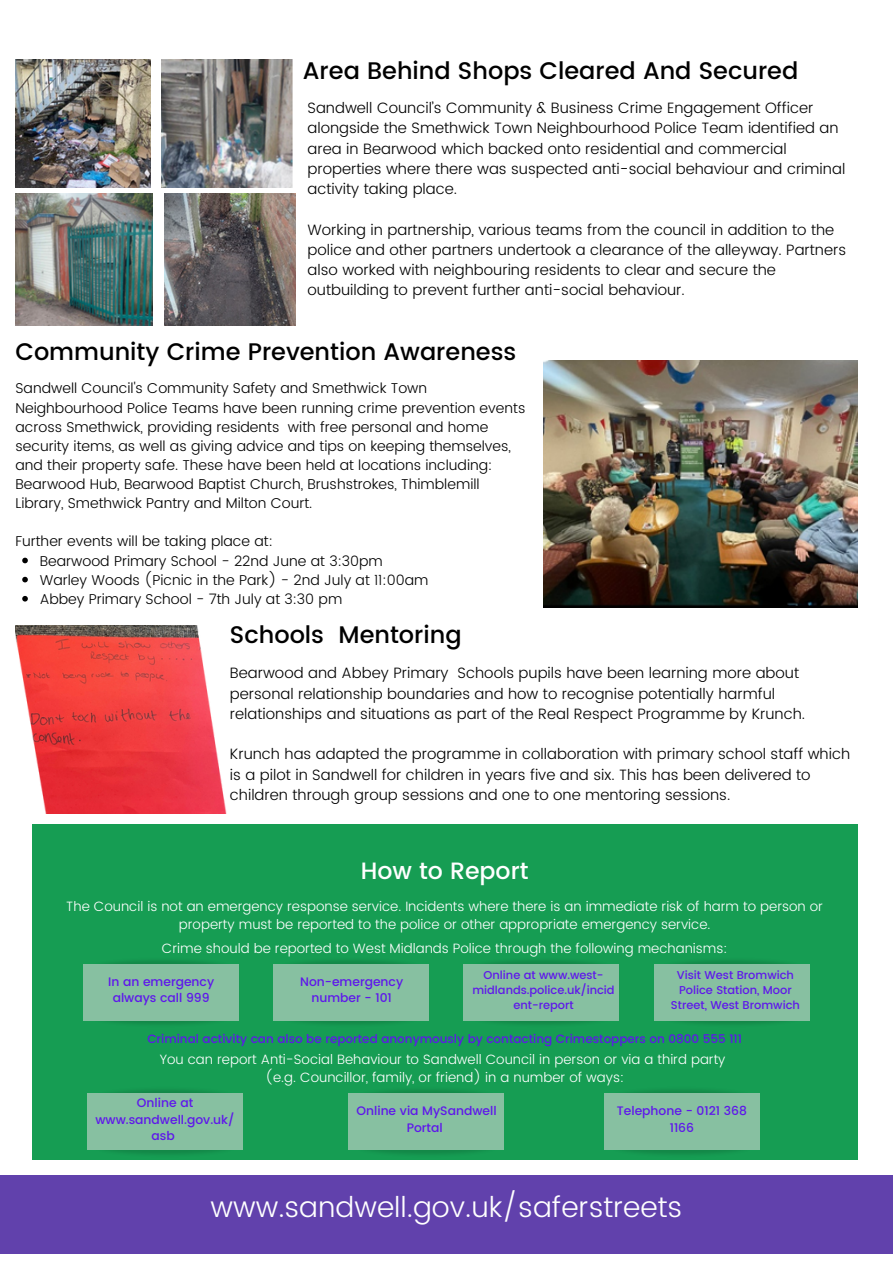
<style>
.page{position:relative;width:893px;height:1264px;background:#fff}
.page>*{position:absolute;margin:0;border:0;box-sizing:border-box;transform-origin:0 0}
.t1{font:300 28.5px "Poppins";color:#fff}
.t2{font:500 24px "Poppins";color:#000}
.t3{font:500 23.55px "Poppins";color:#fff}
.t4{font:300 15px/20.2px "Poppins";color:#000}
.t5{font:300 14.25px/19px "Poppins";color:#000}
.t6{font:300 13.5px/18px "Poppins";color:#fff;text-align:center}
.t7{font:500 12.3px/16.4px "Poppins";color:#5e17eb;text-align:center}
.t8{font:500 12px "Poppins";color:#5e17eb}
.t9{font:500 11.4px/15.1px "Poppins";color:#5e17eb;text-align:center}
</style>
<div class="page">
<div style="left:0;top:1174px;width:892px;height:79px;background:#6141ac"></div>
<div style="left:32px;top:824px;width:825px;height:335px;background:#169d53"></div>
<img style="left:161px;top:59px;width:132px;height:128px">
<img style="left:15px;top:59px;width:135px;height:128px">
<img style="left:165px;top:193px;width:130px;height:133px">
<img style="left:15px;top:193px;width:138px;height:133px">
<img style="left:543px;top:361px;width:314px;height:246px">
<img style="left:15px;top:625px;width:212px;height:188px">
<svg style="left:22px;top:557px;width:6px;height:6px"></svg>
<svg style="left:22px;top:577px;width:6px;height:5px"></svg>
<svg style="left:22px;top:596px;width:6px;height:5px"></svg>
<img style="left:83px;top:1020px;width:156px;height:4px">
<div style="left:83px;top:963px;width:156px;height:57px;background:#87c0a1"></div>
<img style="left:273px;top:1005px;width:156px;height:19px">
<img style="left:304px;top:960px;width:125px;height:18px">
<div style="left:273px;top:963px;width:155px;height:57px;background:#87c0a1"></div>
<img style="left:463px;top:1005px;width:156px;height:19px">
<img style="left:495px;top:960px;width:124px;height:18px">
<div style="left:463px;top:963px;width:155px;height:57px;background:#87c0a1"></div>
<img style="left:654px;top:1005px;width:156px;height:19px">
<img style="left:686px;top:960px;width:124px;height:18px">
<div style="left:654px;top:963px;width:155px;height:57px;background:#87c0a1"></div>
<img style="left:84px;top:1135px;width:162px;height:25px">
<img style="left:115px;top:1090px;width:128px;height:18px">
<div style="left:87px;top:1093px;width:155px;height:57px;background:#87c0a1"></div>
<img style="left:345px;top:1135px;width:162px;height:25px">
<img style="left:348px;top:1090px;width:129px;height:18px">
<div style="left:349px;top:1093px;width:155px;height:57px;background:#87c0a1"></div>
<img style="left:600px;top:1135px;width:162px;height:25px">
<img style="left:631px;top:1090px;width:129px;height:18px">
<div style="left:604px;top:1093px;width:155px;height:57px;background:#87c0a1"></div>
<p class="t2" style="left:303px;top:57px;width:497px">Area Behind Shops Cleared And Secured</p>
<p class="t4" style="left:307px;top:98px;width:539px">Sandwell Council’s Community &amp; Business Crime Engagement Officer alongside the Smethwick Town Neighbourhood Police Team identified an area in Bearwood which backed onto residential and commercial properties where there was suspected anti-social behaviour and criminal activity taking place.</p>
<p class="t4" style="left:307px;top:219px;width:540px">Working in partnership, various teams from the council in addition to the police and other partners undertook a clearance of the alleyway. Partners also worked with neighbouring residents to clear and secure the outbuilding to prevent further anti-social behaviour.</p>
<p class="t2" style="left:15px;top:337px;width:502px">Community Crime Prevention Awareness</p>
<p class="t5" style="left:15px;top:379px;width:511px">Sandwell Council's Community Safety and Smethwick Town Neighbourhood Police Teams have been running crime prevention events across Smethwick, providing residents with free personal and home security items, as well as giving advice and tips on keeping themselves, and their property safe. These have been held at locations including:<br>Bearwood Hub, Bearwood Baptist Church, Brushstrokes, Thimblemill Library, Smethwick Pantry and Milton Court.</p>
<p class="t5" style="left:15px;top:532px;width:259px">Further events will be taking place at:</p>
<p class="t5" style="left:40px;top:551px;width:345px">Bearwood Primary School - 22nd June at 3:30pm</p>
<p class="t5" style="left:40px;top:570px;width:390px">Warley Woods (Picnic in the Park) - 2nd July at 11:00am</p>
<p class="t5" style="left:40px;top:589px;width:304px">Abbey Primary School - 7th July at 3:30 pm</p>
<p class="t2" style="left:230px;top:620px;width:233px">Schools Mentoring</p>
<p class="t4" style="left:230px;top:663px;width:576px">Bearwood and Abbey Primary Schools pupils have been learning more about personal relationship boundaries and how to recognise potentially harmful relationships and situations as part of the Real Respect Programme by Krunch.</p>
<p class="t4" style="left:230px;top:744px;width:621px">Krunch has adapted the programme in collaboration with primary school staff which is a pilot in Sandwell for children in years five and six. This has been delivered to children through group sessions and one to one mentoring sessions.</p>
<p class="t3" style="left:361px;top:856px;width:169px">How to Report</p>
<p class="t6" style="left:66px;top:897px;width:758px">The Council is not an emergency response service. Incidents where there is an immediate risk of harm to person or property must be reported to the police or other appropriate emergency service.</p>
<p class="t6" style="left:162px;top:939px;width:567px">Crime should be reported to West Midlands Police through the following mechanisms:</p>
<p class="t7" style="left:108px;top:973px;width:107px">In an emergency always call 999</p>
<p class="t7" style="left:300px;top:973px;width:104px">Non-emergency number - 101</p>
<p class="t9" style="left:472px;top:967px;width:144px">Online at www.west&shy;midlands.police.uk/incid ent-report</p>
<p class="t9" style="left:671px;top:967px;width:130px">Visit West Bromwich<br>Police Station, Moor<br>Street, West Bromwich</p>
<p class="t8" style="left:147px;top:1031px;width:596px">Criminal activity can also be reported anonymously by contacting Crimestoppers on 0800 555 111</p>
<p class="t6" style="left:160px;top:1050px;width:567px">You can report Anti-Social Behaviour to Sandwell Council in person or via a third party</p>
<p class="t6" style="left:265px;top:1068px;width:360px">(e.g. Councillor, family, or friend) in a number of ways:</p>
<p class="t7" style="left:95px;top:1094px;width:140px">Online at www.sandwell.gov.uk/ asb</p>
<p class="t7" style="left:356px;top:1102px;width:141px">Online via MySandwell<br>Portal</p>
<p class="t7" style="left:617px;top:1102px;width:131px">Telephone - 0121 368<br>1166</p>
<p class="t1" style="left:210px;top:1190px;width:473px">www.sandwell.gov.uk/saferstreets</p>
</div>
